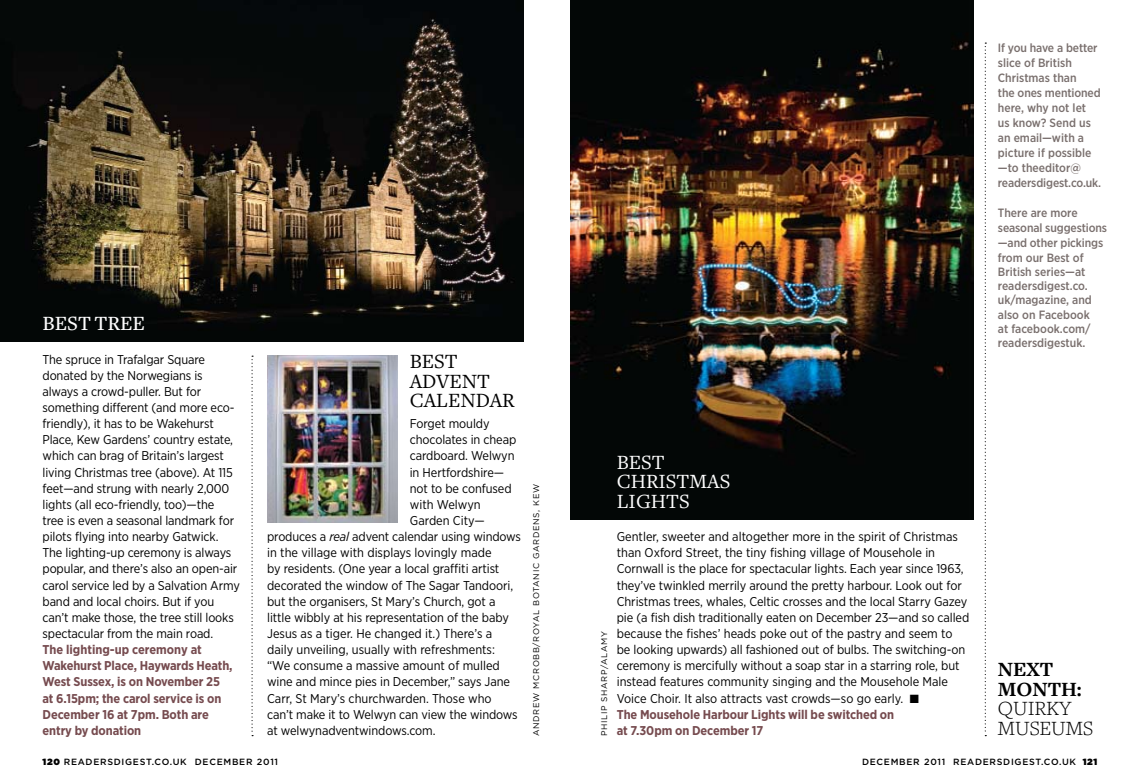
<style>
.page{position:relative;width:1140px;height:783px;background:#fff}
.page>*{position:absolute;margin:0;border:0;box-sizing:border-box;transform-origin:0 0}
.t1{font:21px/19.5px "Freight Text";color:#fff}
.t2{font:21px/19.5px "Freight Text";color:#000}
.t3{font:300 21px/19.5px "Freight Text";letter-spacing:-.005em;color:#000}
.t4{font:700 21px/19.5px "Freight Text";letter-spacing:-.005em;color:#000}
.t5{font:500 21px "Freight Text";color:#fff}
.t6{font:12.75px/16.2px "Gotham Narrow";letter-spacing:-.005em;color:#000}
.t7{font:700 12.75px/16.2px "Gotham Narrow";letter-spacing:-.005em;color:#764b4f}
.t8{font:500 12px/15px "Gotham Narrow";color:#796f6d}
.t9{font:500 9px "Gotham";letter-spacing:.08em;color:#000}
.t10{font:8.25px "Gotham";letter-spacing:.08em;color:#000}
.s1{font-style:italic}
.s2{font-weight:700;color:#764b4f}
.s3{font-weight:900}
</style>
<div class="page">
<img style="left:0;top:0;width:523px;height:341px">
<svg style="left:251px;top:355px;width:2px;height:381px"></svg>
<svg style="left:984px;top:43px;width:2px;height:693px"></svg>
<img style="left:571px;top:0;width:402px;height:519px">
<img style="left:267px;top:355px;width:130px;height:167px">
<h1 class="t5" style="left:43px;top:311px;width:104px">BEST TREE</h1>
<p class="t6" style="left:43px;top:350px;width:199px">The spruce in Trafalgar Square donated by the Norwegians is always a crowd-puller. But for something different (and more eco&shy;friendly), it has to be Wakehurst Place, Kew Gardens’ country estate, which can brag of Britain’s largest living Christmas tree (above). At 115 feet—and strung with nearly 2,000 lights (all eco-friendly, too)—the<br>tree is even a seasonal landmark for pilots flying into nearby Gatwick.<br>The lighting-up ceremony is always popular, and there’s also an open-air carol service led by a Salvation Army band and local choirs. But if you can’t make those, the tree still looks spectacular from the main road.</p>
<p class="t7" style="left:43px;top:641px;width:192px">The lighting-up ceremony at<br>Wakehurst Place, Haywards Heath,<br>West Sussex, is on November 25 at 6.15pm; the carol service is on<br>December 16 at 7pm. Both are entry by donation</p>
<h1 class="t2" style="left:410px;top:352px;width:54px">BEST<br>ADVENT<br>CALEND</h1>
<h1 class="t2" style="left:489px;top:391px;width:22px">AR</h1>
<p class="t6" style="left:410px;top:415px;width:81px">Forget mouldy</p>
<p class="t6" style="left:410px;top:431px;width:108px">chocolates in cheap</p>
<p class="t6" style="left:410px;top:447px;width:106px">cardboard. Welwyn</p>
<p class="t6" style="left:410px;top:463px;width:96px">in Hertfordshire—</p>
<p class="t6" style="left:410px;top:479px;width:103px">not to be confused</p>
<p class="t6" style="left:410px;top:496px;width:72px">with Welwyn</p>
<p class="t6" style="left:410px;top:512px;width:77px">Garden City—</p>
<p class="t6" style="left:267px;top:528px;width:255px">produces a <span class="s1">real</span> advent calendar using windows</p>
<p class="t6" style="left:267px;top:544px;width:226px">in the village with displays lovingly made</p>
<p class="t6" style="left:267px;top:560px;width:234px">by residents. (One year a local graffiti artist</p>
<p class="t6" style="left:267px;top:576px;width:247px">decorated the window of The Sagar Tandoori,</p>
<p class="t6" style="left:267px;top:592px;width:230px">but the organisers, St Mary’s Church, got a</p>
<p class="t6" style="left:267px;top:609px;width:243px">little wibbly at his representation of the baby</p>
<p class="t6" style="left:267px;top:625px;width:227px">Jesus as a tiger. He changed it.) There’s a</p>
<p class="t6" style="left:267px;top:641px;width:229px">daily unveiling, usually with refreshments:</p>
<p class="t6" style="left:267px;top:657px;width:234px">“We consume a massive amount of mulled</p>
<p class="t6" style="left:267px;top:673px;width:244px">wine and mince pies in December,” says Jane</p>
<p class="t6" style="left:267px;top:689px;width:226px">Carr, St Mary’s churchwarden. Those who</p>
<p class="t6" style="left:267px;top:705px;width:252px">can’t make it to Welwyn can view the windows</p>
<p class="t6" style="left:267px;top:721px;width:170px">at welwynadventwindows.com.</p>
<p class="t10" style="left:531px;top:736px;width:253px;rotate:-90deg">Andrew McRobb/ROYAL BOTANIC GARDENS, KEW</p>
<p class="t8" style="left:998px;top:40px;width:105px">If you have a better slice of British<br>Christmas than<br>the ones mentioned here, why not let<br>us know? Send us an email—with a picture if possible —to theeditor@ readersdigest.co.uk.</p>
<p class="t8" style="left:998px;top:205px;width:111px;line-height:14.5px">There are more seasonal suggestions —and other pickings from our Best of<br>British series—at readersdigest.co. uk/magazine, and also on Facebook<br>at facebook.com/ readersdigestuk.</p>
<h1 class="t1" style="left:617px;top:452px;width:13px">BEST<br>CHRIST</h1>
<h1 class="t1" style="left:689px;top:472px;width:40px">MAS</h1>
<h1 class="t1" style="left:617px;top:491px;width:13px">LIGHTS</h1>
<p class="t10" style="left:599px;top:736px;width:106px;rotate:-90deg">philip sharp/alamy</p>
<p class="t6" style="left:617px;top:528px;width:354px">Gentler, sweeter and altogether more in the spirit of Christmas than Oxford Street, the tiny fishing village of Mousehole in Cornwall is the place for spectacular lights. Each year since 1963, they’ve twinkled merrily around the pretty harbour. Look out for Christmas trees, whales, Celtic crosses and the local Starry Gazey pie (a fish dish traditionally eaten on December 23—and so called because the fishes’ heads poke out of the pastry and seem to be looking upwards) all fashioned out of bulbs. The switching-on ceremony is mercifully without a soap star in a starring role, but instead features community singing and the Mousehole Male Voice Choir. It also attracts vast crowds—so go early. ■<br><span class="s2">The Mousehole Harbour Lights will be switched on<br>at 7.30pm on December 17</span></p>
<h1 class="t4" style="left:998px;top:660px;width:85px">NEXT<br>MONTH:</h1>
<h1 class="t3" style="left:998px;top:698px;width:97px">QUIRKY<br>MUSEUMS</h1>
<p class="t9" style="left:43px;top:755px;width:237px"><span class="s3">120</span> READERSDIGEST.CO.UK DECEMBER 2011</p>
<p class="t9" style="left:862px;top:755px;width:237px">DECEMBER 2011 READERSDIGEST.CO.UK <span class="s3">121</span></p>
</div>
